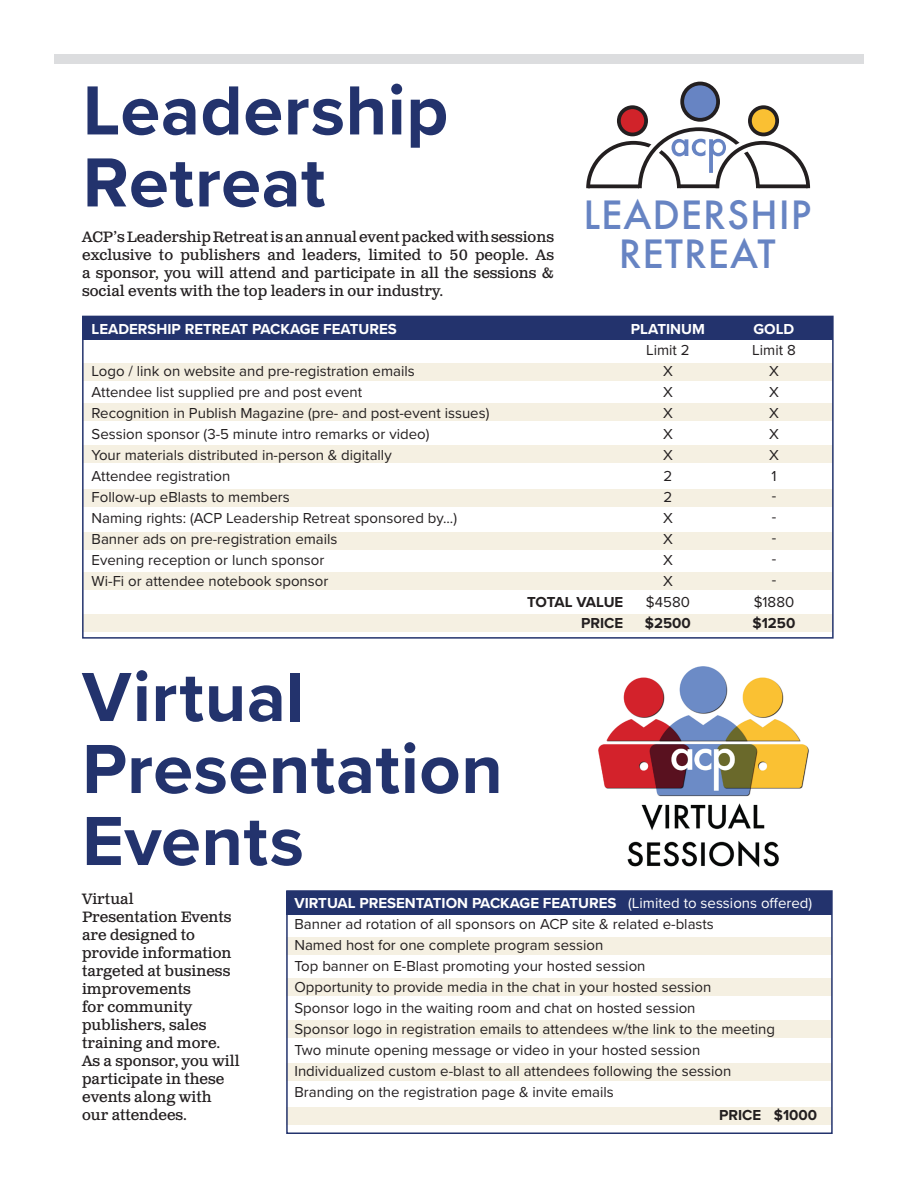
<style>
.page{position:relative;width:918px;height:1188px;background:#fff}
.page>*{position:absolute;margin:0;border:0;box-sizing:border-box;transform-origin:0 0}
.t1{font:700 72px/72px "Proxima Nova";letter-spacing:.005em;color:#23336d}
.t2{font:500 37.8px/39.2px "Futura";letter-spacing:.025em;color:#6784c3;text-align:center}
.t3{font:15px/21px "Proxima Nova";color:#231f20}
.t4{font:15px/18px "Clarendon Text Pro";color:#231f20;text-align:justify}
.t5{font:700 15px "Proxima Nova";color:#fff}
.t6{font:700 15px/21px "Proxima Nova";color:#231f20;text-align:right}
.s1{font-weight:700;color:#fff}
.s2{color:#fff}
</style>
<div class="page">
<img style="left:599px;top:667px;width:210px;height:201px">
<div style="left:82px;top:614px;width:750px;height:18px;background:#f5f0e2"></div>
<div style="left:54px;top:54px;width:810px;height:9px;background:#dcdddf"></div>
<div style="left:83px;top:573px;width:750px;height:17px;background:#f5f0e2"></div>
<div style="left:83px;top:532px;width:750px;height:18px;background:#f5f0e2"></div>
<div style="left:83px;top:489px;width:750px;height:17px;background:#f5f0e2"></div>
<div style="left:83px;top:446px;width:750px;height:17px;background:#f5f0e2"></div>
<div style="left:83px;top:404px;width:750px;height:17px;background:#f5f0e2"></div>
<div style="left:83px;top:363px;width:750px;height:18px;background:#f5f0e2"></div>
<div style="left:83px;top:316px;width:750px;height:24px;background:#23336d"></div>
<div style="left:82px;top:316px;width:752px;height:323px;border:2px solid #23336d"></div>
<div style="left:287px;top:1107px;width:545px;height:17px;background:#f5f0e2"></div>
<div style="left:287px;top:1064px;width:545px;height:17px;background:#f5f0e2"></div>
<div style="left:287px;top:1020px;width:545px;height:17px;background:#f5f0e2"></div>
<div style="left:287px;top:978px;width:545px;height:18px;background:#f5f0e2"></div>
<div style="left:287px;top:938px;width:545px;height:17px;background:#f5f0e2"></div>
<div style="left:287px;top:891px;width:545px;height:24px;background:#23336d"></div>
<div style="left:286px;top:890px;width:547px;height:244px;border:2px solid #23336d"></div>
<svg style="left:750px;top:107px;width:27px;height:28px"></svg>
<svg style="left:619px;top:107px;width:27px;height:27px"></svg>
<div style="left:682px;top:84px;width:36px;height:36px;background:#6784c3;border-radius:50%"></div>
<div style="left:748px;top:105px;width:31px;height:31px;border:4px solid #231f20;border-radius:50%"></div>
<div style="left:617px;top:105px;width:31px;height:31px;border:4px solid #231f20;border-radius:50%"></div>
<div style="left:680px;top:82px;width:40px;height:40px;border:4px solid #231f20;border-radius:50%"></div>
<svg style="left:586px;top:118px;width:225px;height:71px"></svg>
<h1 class="t1" style="left:83px;top:73px;width:367px">Leadership<br>Retreat</h1>
<h2 class="t2" style="left:584px;top:195px;width:229px">LEADERSHIP<br>RETREAT</h2>
<p class="t4" style="left:82px;top:229px;width:474px">ACP’s Leadership Retreat is an annual event packed with sessions exclusive to publishers and leaders, limited to 50 people. As a sponsor, you will attend and participate in all the sessions &amp; social events with the top leaders in our industry.</p>
<p class="t5" style="left:92px;top:318px;width:307px">LEADERSHIP RETREAT PACKAGE FEATURES</p>
<p class="t3" style="left:92px;top:360px;width:399px">Logo / link on website and pre-registration emails<br>Attendee list supplied pre and post event<br>Recognition in Publish Magazine (pre- and post-event issues)<br>Session sponsor (3-5 minute intro remarks or video)<br>Your materials distributed in-person &amp; digitally<br>Attendee registration<br>Follow-up eBlasts to members<br>Naming rights: (ACP Leadership Retreat sponsored by...)<br>Banner ads on pre-registration emails<br>Evening reception or lunch sponsor<br>Wi-Fi or attendee notebook sponsor</p>
<p class="t6" style="left:527px;top:591px;width:98px">TOTAL VALUE<br>PRICE</p>
<p class="t5" style="left:754px;top:318px;width:42px">GOLD</p>
<p class="t3" style="left:752px;top:339px;width:45px;text-align:center">Limit 8<br>X<br>X<br>X<br>X<br>X<br>1<br>-<br>-<br>-<br>-<br>- $1880</p>
<p class="t6" style="left:753px;top:612px;width:44px">$1250</p>
<p class="t5" style="left:631px;top:318px;width:76px">PLATINUM</p>
<p class="t3" style="left:646px;top:339px;width:46px;text-align:center">Limit 2<br>X<br>X<br>X<br>X<br>X<br>2<br>2<br>X<br>X<br>X<br>X $4580</p>
<p class="t6" style="left:645px;top:612px;width:47px">$2500</p>
<h1 class="t1" style="left:82px;top:659px;width:422px">Virtual<br>Presentation<br>Events</h1>
<p class="t4" style="left:82px;top:890px;width:159px;text-align:left">Virtual<br>Presentation Events are designed to provide information targeted at business improvements<br>for community publishers, sales training and more.<br>As a sponsor, you will participate in these events along with our attendees.</p>
<p class="t3" style="left:294px;top:892px;width:519px"><span class="s1">VIRTUAL PRESENTATION PACKAGE FEATURES</span> <span class="s2">(Limited to sessions offered)<br></span>Banner ad rotation of all sponsors on ACP site &amp; related e-blasts<br>Named host for one complete program session<br>Top banner on E-Blast promoting your hosted session<br>Opportunity to provide media in the chat in your hosted session<br>Sponsor logo in the waiting room and chat on hosted session<br>Sponsor logo in registration emails to attendees w/the link to the meeting<br>Two minute opening message or video in your hosted session<br>Individualized custom e-blast to all attendees following the session<br>Branding on the registration page &amp; invite emails</p>
<p class="t6" style="left:774px;top:1104px;width:45px">$1000</p>
<p class="t6" style="left:719px;top:1104px;width:44px">PRICE</p>
</div>
